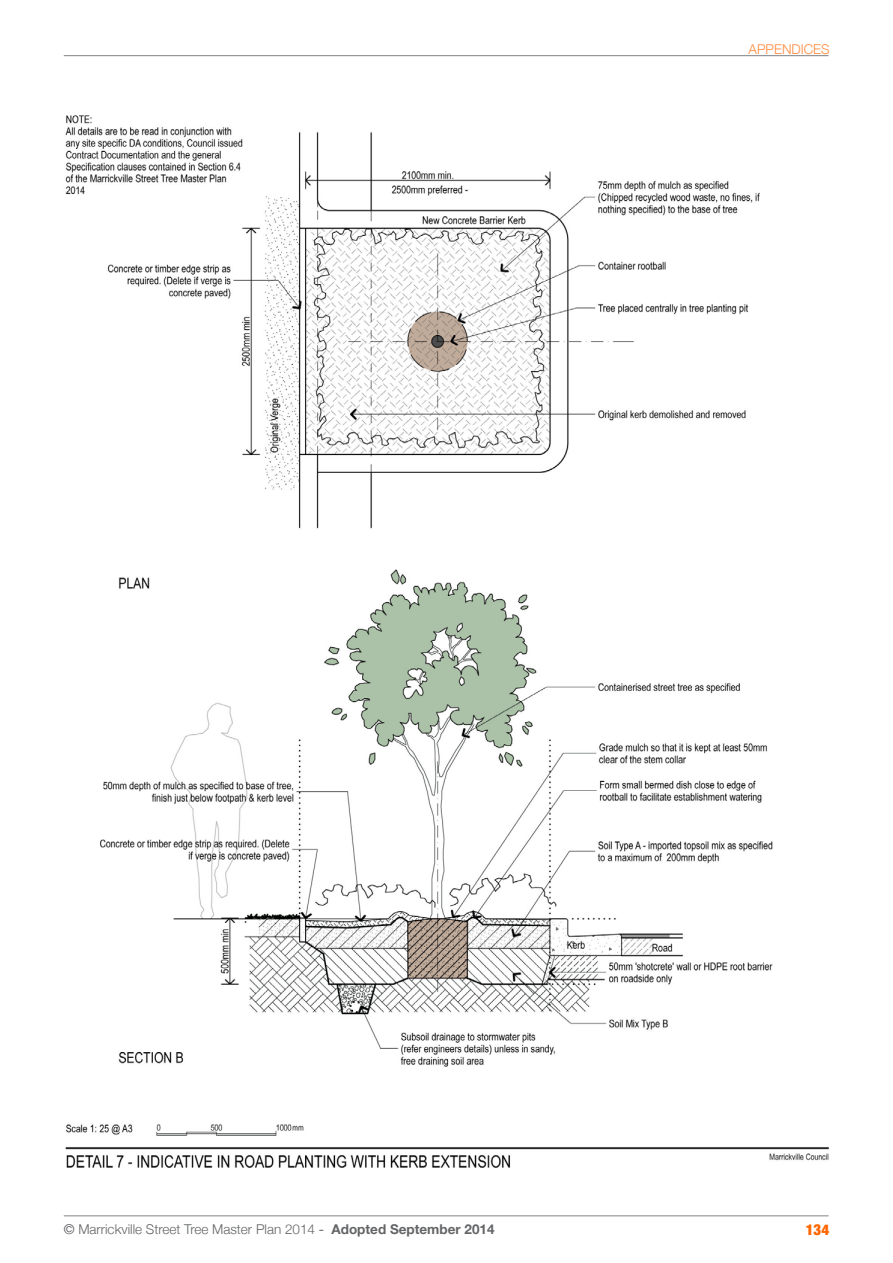
<style>
.page{position:relative;width:893px;height:1263px;background:#fff}
.page>*{position:absolute;margin:0;border:0;box-sizing:border-box;transform-origin:0 0}
.t1{font:900 condensed 15px "Helvetica Neue";color:#f60}
.t2{font:300 13.5px "Helvetica Neue";color:#636466}
.t3{font:300 13.5px "Helvetica Neue";color:#ff8c40}
.s1{font-weight:400}
.s2{font-weight:700}
</style>
<div class="page">
<img style="left:65px;top:115px;width:764px;height:1053px">
<hr style="left:64px;top:1215px;width:764px;height:1px;background:#808285">
<hr style="left:64px;top:55px;width:764px;height:1px;background:#808285">
<p class="t3" style="left:748px;top:40px;width:83px">APPENDICES</p>
<p class="t2" style="left:64px;top:1220px;width:432px"><span class="s1">©</span> Marrickville Street Tree Master Plan 2014 <span class="s1">-</span> <span class="s2">Adopted September 2014</span></p>
<p class="t1" style="left:806px;top:1220px;width:25px">134</p>
</div>
